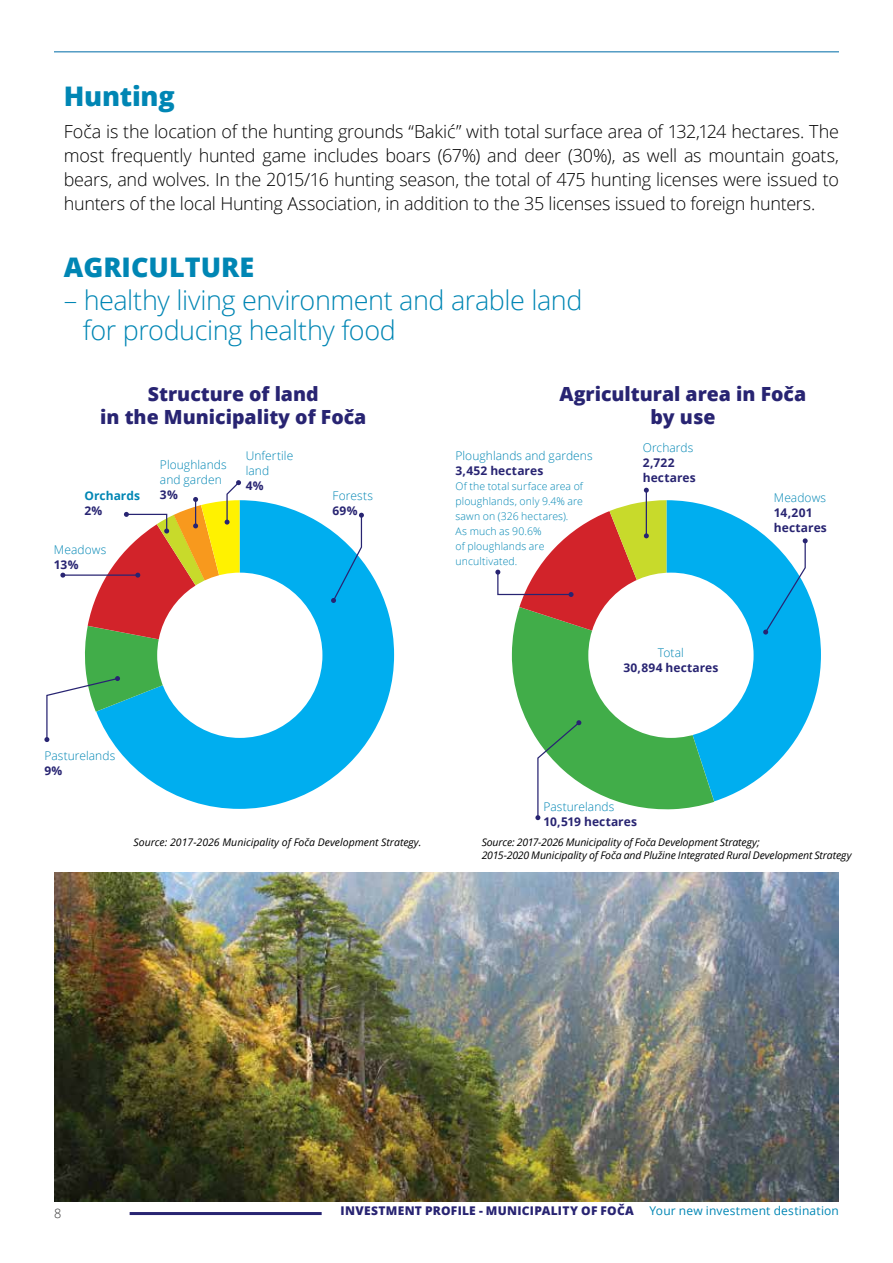
<style>
.page{position:relative;width:893px;height:1263px;background:#fff}
.page>*{position:absolute;margin:0;border:0;box-sizing:border-box;transform-origin:0 0}
.t1{font:432.9px "Chartwell Pies";color:#d2232a}
.t2{font:300 27px/30px "Open Sans";letter-spacing:-.015em;color:#0086b4}
.t3{font:800 27px "Open Sans";color:#0086b4}
.t4{font:800 19.5px/23.4px "Open Sans";color:#282472;text-align:center}
.t5{font:300 18px/24px "Open Sans";letter-spacing:-.015em;color:#000;text-align:justify}
.t6{font:300 12.75px "Open Sans";color:#333334}
.t7{font:300 12px/15px "Open Sans";letter-spacing:.005em;color:#0086b4}
.t8{font:700 12px/15px "Open Sans";letter-spacing:.015em;color:#282472}
.t9{font:800 12px "Open Sans";letter-spacing:.025em;color:#282472}
.t10{font:12px "Open Sans";letter-spacing:.015em;color:#0086b4}
.t11{font:700 12px "Open Sans";letter-spacing:.005em;color:#0086b4}
.t12{font:italic 10.5px/12.6px "Open Sans";letter-spacing:-.01em;color:#000}
.t13{font:300 10.5px/15px "Open Sans";letter-spacing:.01em;color:#0086b4}
.s1{color:#00aeef}
.s2{color:#41ad49}
.s3{color:#c8da2b}
.s4{color:#f8991d}
.s5{color:#fff200}
</style>
<div class="page">
<hr style="left:63px;top:574px;width:75px;height:2px;background:#282472">
<svg style="left:60px;top:573px;width:5px;height:5px"></svg>
<svg style="left:135px;top:573px;width:5px;height:5px"></svg>
<svg style="left:124px;top:512px;width:45px;height:21px"></svg>
<svg style="left:193px;top:497px;width:5px;height:31px"></svg>
<svg style="left:225px;top:480px;width:16px;height:45px"></svg>
<svg style="left:331px;top:513px;width:33px;height:90px"></svg>
<svg style="left:44px;top:676px;width:76px;height:66px"></svg>
<svg style="left:495px;top:570px;width:79px;height:27px"></svg>
<hr style="left:646px;top:490px;width:1px;height:46px;background:#282472">
<svg style="left:644px;top:488px;width:5px;height:5px"></svg>
<svg style="left:644px;top:533px;width:5px;height:5px"></svg>
<svg style="left:763px;top:538px;width:45px;height:96px"></svg>
<svg style="left:535px;top:720px;width:46px;height:100px"></svg>
<img style="left:54px;top:872px;width:785px;height:329px">
<hr style="left:130px;top:1212px;width:192px;height:3px;background:#282472">
<hr style="left:54px;top:51px;width:785px;height:2px;background:#539cc4">
<h2 class="t3" style="left:64px;top:75px;width:112px">Hunting</h2>
<p class="t5" style="left:64px;top:119px;width:777px">Foča is the location of the hunting grounds “Bakić” with total surface area of 132,124 hectares. The most frequently hunted game includes boars (67%) and deer (30%), as well as mountain goats, bears, and wolves. In the 2015/16 hunting season, the total of 475 hunting licenses were issued to hunters of the local Hunting Association, in addition to the 35 licenses issued to foreign hunters.</p>
<h2 class="t3" style="left:64px;top:247px;width:192px">AGRICULTURE</h2>
<h2 class="t2" style="left:83px;top:284px;width:501px;text-indent:-19px">– healthy living environment and arable land for producing healthy food</h2>
<p class="t4" style="left:100px;top:381px;width:268px">Structure of land<br>in the Municipality of Foča</p>
<p class="t4" style="left:560px;top:381px;width:248px">Agricultural area in Foča by use</p>
<p class="t7" style="left:643px;top:440px;width:52px">Orchards</p>
<p class="t8" style="left:643px;top:455px;width:54px">2,722 hectares</p>
<p class="t7" style="left:246px;top:448px;width:49px">Unfertile land</p>
<p class="t8" style="left:246px;top:478px;width:19px">4%</p>
<p class="t7" style="left:455px;top:448px;width:139px">Ploughlands and gardens</p>
<p class="t8" style="left:455px;top:463px;width:89px">3,452 hectares</p>
<p class="t13" style="left:455px;top:479px;width:129px">Of the total surface area of ploughlands, only 9.4% are sawn on (326 hectares).<br>As much as 90.6%<br>of ploughlands are uncultivated.</p>
<p class="t7" style="left:160px;top:457px;width:68px">Ploughlands and garden</p>
<p class="t8" style="left:160px;top:487px;width:19px">3%</p>
<p class="t11" style="left:84px;top:487px;width:57px">Orchards</p>
<p class="t8" style="left:84px;top:502px;width:19px">2%</p>
<p class="t7" style="left:333px;top:487px;width:42px">Forests</p>
<p class="t8" style="left:333px;top:502px;width:27px">69%</p>
<p class="t7" style="left:774px;top:490px;width:54px">Meadows</p>
<p class="t8" style="left:774px;top:505px;width:54px">14,201 hectares</p>
<h1 class="t1" style="left:64px;top:389px;width:1111px"><span class="s1">69</span><span class="s2">9</span>1+<span class="s3">2</span><span class="s4">3</span><span class="s5">4</span><span class="s1">45</span><span class="s2">35</span>14+<span class="s3">6</span></h1>
<p class="t7" style="left:54px;top:542px;width:54px">Meadows</p>
<p class="t8" style="left:54px;top:557px;width:26px">13%</p>
<p class="t7" style="left:658px;top:644px;width:28px">Total</p>
<p class="t8" style="left:623px;top:659px;width:97px">30,894 hectares</p>
<p class="t7" style="left:44px;top:748px;width:72px">Pasturelands</p>
<p class="t8" style="left:44px;top:763px;width:20px">9%</p>
<p class="t7" style="left:543px;top:799px;width:72px">Pasturelands</p>
<p class="t8" style="left:543px;top:814px;width:95px">10,519 hectares</p>
<p class="t12" style="left:134px;top:836px;width:289px">Source: 2017-2026 Municipality of Foča Development Strategy.</p>
<p class="t12" style="left:482px;top:836px;width:371px">Source: 2017-2026 Municipality of Foča Development Strategy;<br>2015-2020 Municipality of Foča and Plužine Integrated Rural Development Strategy</p>
<p class="t6" style="left:54px;top:1205px;width:9px">8</p>
<p class="t9" style="left:341px;top:1201px;width:295px">INVESTMENT PROFILE - MUNICIPALITY OF FOČA</p>
<p class="t10" style="left:650px;top:1202px;width:191px">Your new investment destination</p>
</div>
